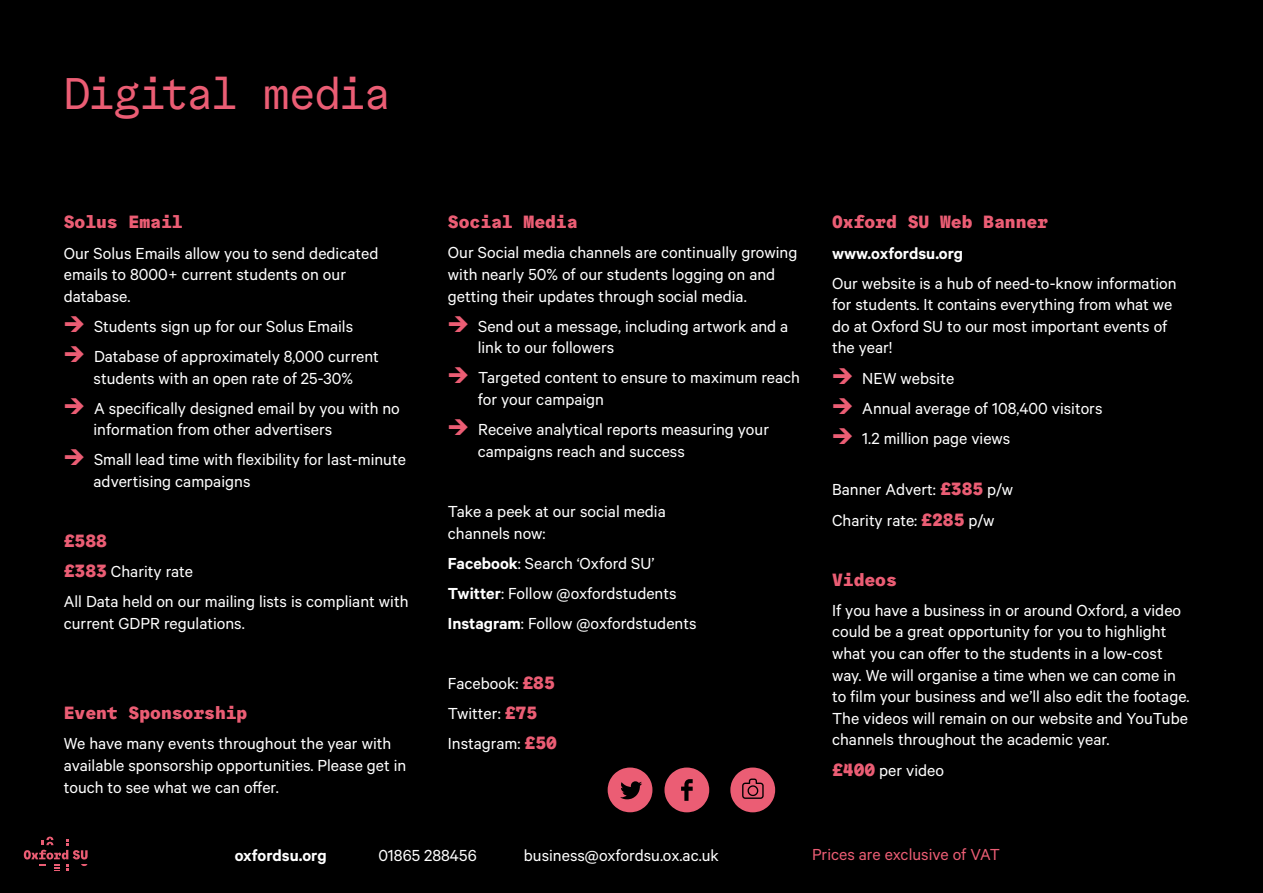
<style>
.page{position:relative;width:1263px;height:893px;background:#000}
.page>*{position:absolute;margin:0;border:0;box-sizing:border-box;transform-origin:0 0}
.t1{font:45px "Graebenbach Mono";letter-spacing:-.05em;color:#eb5d74}
.t2{font:18px/21.6px "Calibre";color:#fff}
.t3{font:900 18px "Graebenbach Mono";color:#eb5d74}
.t4{font:600 18px "Calibre";color:#fff}
.t5{font:18px "Calibre";color:#eb5d74}
.s1{font-family:"Travelcons";color:#eb5d74}
.s2{font-family:"Graebenbach Mono";font-weight:900;color:#eb5d74}
.s3{font-weight:600}
</style>
<div class="page">
<svg style="left:24px;top:837px;width:64px;height:34px"></svg>
<svg style="left:608px;top:767px;width:44px;height:45px"></svg>
<svg style="left:664px;top:767px;width:45px;height:45px"></svg>
<svg style="left:730px;top:767px;width:45px;height:45px"></svg>
<h1 class="t1" style="left:64px;top:65px;width:328px">Digital media</h1>
<p class="t3" style="left:64px;top:210px;width:120px">Solus Email</p>
<p class="t2" style="left:64px;top:241px;width:316px">Our Solus Emails allow you to send dedicated emails to 8000+ current students on our database.</p>
<p class="t2" style="left:64px;top:310px;width:317px;line-height:30.2px"><span class="s1">1</span> Students sign up for our Solus Emails<br><span class="s1">1</span> Database of approximately 8,000 current</p>
<p class="t2" style="left:64px;top:362px;width:338px;line-height:30.2px;text-indent:30px">students with an open rate of 25-30%<br><span class="s1">1</span> A specifically designed email by you with no</p>
<p class="t2" style="left:64px;top:414px;width:344px;line-height:30.2px;text-indent:30px">information from other advertisers<br><span class="s1">1</span> Small lead time with flexibility for last-minute</p>
<p class="t2" style="left:94px;top:470px;width:158px">advertising campaigns</p>
<p class="t3" style="left:64px;top:529px;width:45px">£588</p>
<p class="t2" style="left:64px;top:556px;width:346px;line-height:30.2px"><span class="s2">£383</span> Charity rate<br>All Data held on our mailing lists is compliant with</p>
<p class="t2" style="left:64px;top:612px;width:183px">current GDPR regulations.</p>
<p class="t3" style="left:64px;top:701px;width:185px">Event Sponsorship</p>
<p class="t2" style="left:64px;top:732px;width:344px">We have many events throughout the year with available sponsorship opportunities. Please get in touch to see what we can offer.</p>
<p class="t3" style="left:448px;top:210px;width:131px">Social Media</p>
<p class="t2" style="left:448px;top:241px;width:351px">Our Social media channels are continually growing with nearly 50% of our students logging on and getting their updates through social media.</p>
<p class="t2" style="left:478px;top:315px;width:312px;text-indent:-30px"><span class="s1">1</span> Send out a message, including artwork and a link to our followers</p>
<p class="t2" style="left:478px;top:366px;width:324px;text-indent:-30px"><span class="s1">1</span> Targeted content to ensure to maximum reach for your campaign</p>
<p class="t2" style="left:478px;top:418px;width:293px;text-indent:-30px"><span class="s1">1</span> Receive analytical reports measuring your campaigns reach and success</p>
<p class="t2" style="left:448px;top:500px;width:219px">Take a peek at our social media channels now:</p>
<p class="t2" style="left:448px;top:547px;width:250px;line-height:30.2px"><span class="s3">Facebook</span>: Search ‘Oxford SU’<br><span class="s3">Twitter</span>: Follow @oxfordstudents<br><span class="s3">Instagram</span>: Follow @oxfordstudents</p>
<p class="t2" style="left:448px;top:668px;width:111px;line-height:30.2px">Facebook: <span class="s2">£85<br></span>Twitter: <span class="s2">£75<br></span>Instagram: <span class="s2">£50</span></p>
<p class="t3" style="left:832px;top:210px;width:218px">Oxford SU Web Banner</p>
<p class="t4" style="left:832px;top:242px;width:133px">www.oxfordsu.org</p>
<p class="t2" style="left:832px;top:272px;width:346px">Our website is a hub of need-to-know information for students. It contains everything from what we do at Oxford SU to our most important events of the year!</p>
<p class="t2" style="left:832px;top:362px;width:272px;line-height:30.2px"><span class="s1">1</span> NEW website<br><span class="s1">1</span> Annual average of 108,400 visitors<br><span class="s1">1</span> 1.2 million page views</p>
<p class="t2" style="left:832px;top:474px;width:183px;line-height:30.2px">Banner Advert: <span class="s2">£385</span> p/w<br>Charity rate: <span class="s2">£285</span> p/w</p>
<p class="t3" style="left:832px;top:568px;width:66px">Videos</p>
<p class="t2" style="left:832px;top:599px;width:359px">If you have a business in or around Oxford, a video could be a great opportunity for you to highlight what you can offer to the students in a low-cost way. We will organise a time when we can come in to film your business and we’ll also edit the footage.<br>The videos will remain on our website and YouTube channels throughout the academic year.</p>
<p class="t2" style="left:832px;top:758px;width:114px"><span class="s2">£400</span> per video</p>
<p class="t4" style="left:235px;top:844px;width:93px">oxfordsu.org</p>
<p class="t2" style="left:378px;top:844px;width:100px">01865 288456</p>
<p class="t2" style="left:524px;top:844px;width:196px">business@oxfordsu.ox.ac.uk</p>
<p class="t5" style="left:812px;top:843px;width:190px">Prices are exclusive of VAT</p>
</div>
